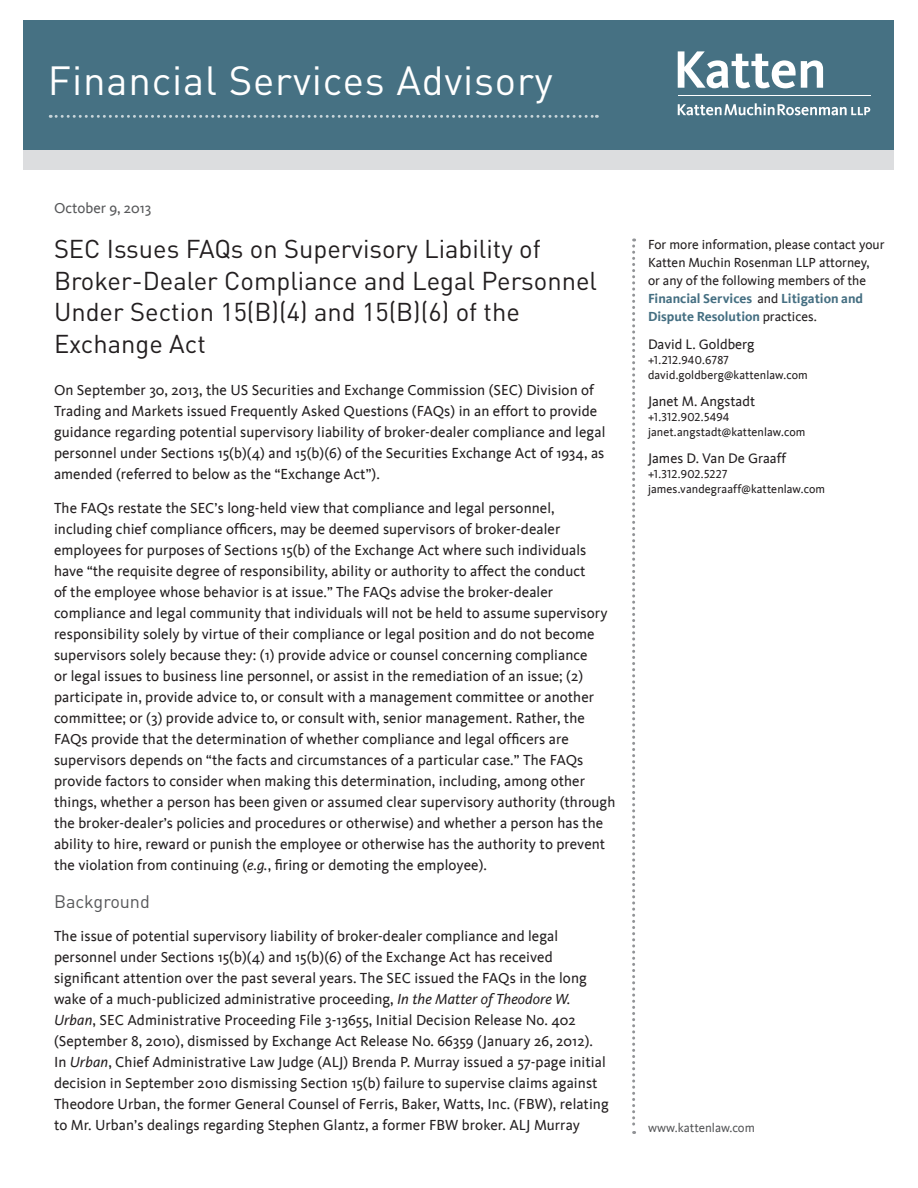
<style>
.page{position:relative;width:918px;height:1188px;background:#fff}
.page>*{position:absolute;margin:0;border:0;box-sizing:border-box;transform-origin:0 0}
.t1{font:40.2px "DINOT";letter-spacing:.02em;color:#fff}
.t2{font:25.5px/31.5px "DINOT";color:#231f20}
.SubHeads{font:18px "DINOT";color:#57585a}
.t3{font:15px/21px "Kievit";letter-spacing:.005em;color:#231f20}
.Alpha{font:15px "Kievit";color:#57585a}
.t4{font:14.25px "Kievit";color:#231f20}
.t5{font:13.5px/18px "Kievit";color:#231f20}
.t6{font:12.75px "Kievit";color:#57585a}
.t7{font:12px/15px "Kievit";letter-spacing:.005em;color:#231f20}
.s1{font-style:italic}
.s2{font-weight:700;color:#456f82}
.s3{font-family:"Kievit Book SC"}
</style>
<div class="page">
<svg style="left:632px;top:238px;width:3px;height:896px"></svg>
<div style="left:24px;top:21px;width:870px;height:129px;background:#467183"></div>
<div style="left:24px;top:150px;width:870px;height:20px;background:#dcdddf"></div>
<svg style="left:678px;top:51px;width:145px;height:37px"></svg>
<hr style="left:678px;top:95px;width:192px;height:1px;background:#fff">
<svg style="left:678px;top:103px;width:192px;height:12px"></svg>
<svg style="left:50px;top:115px;width:547px;height:3px"></svg>
<p class="t1" style="left:48px;top:53px;width:506px">Financial Services Advisory</p>
<p class="Alpha" style="left:54px;top:199px;width:99px">October 9, 2013</p>
<p class="t2" style="left:54px;top:232px;width:545px">SEC Issues FAQs on Supervisory Liability of Broker-Dealer Compliance and Legal Personnel Under Section 15(B)(4) and 15(B)(6) of the Exchange Act</p>
<p class="t3" style="left:54px;top:379px;width:553px">On September 30, 2013, the US Securities and Exchange Commission (SEC) Division of Trading and Markets issued Frequently Asked Questions (FAQs) in an effort to provide guidance regarding potential supervisory liability of broker-dealer compliance and legal personnel under Sections 15(b)(4) and 15(b)(6) of the Securities Exchange Act of 1934, as amended (referred to below as the “Exchange Act”).</p>
<p class="t3" style="left:54px;top:498px;width:563px">The FAQs restate the SEC’s long-held view that compliance and legal personnel, including chief compliance officers, may be deemed supervisors of broker-dealer employees for purposes of Sections 15(b) of the Exchange Act where such individuals have “the requisite degree of responsibility, ability or authority to affect the conduct<br>of the employee whose behavior is at issue.” The FAQs advise the broker-dealer compliance and legal community that individuals will not be held to assume supervisory responsibility solely by virtue of their compliance or legal position and do not become supervisors solely because they: (1) provide advice or counsel concerning compliance<br>or legal issues to business line personnel, or assist in the remediation of an issue; (2) participate in, provide advice to, or consult with a management committee or another committee; or (3) provide advice to, or consult with, senior management. Rather, the FAQs provide that the determination of whether compliance and legal officers are supervisors depends on “the facts and circumstances of a particular case.” The FAQs provide factors to consider when making this determination, including, among other things, whether a person has been given or assumed clear supervisory authority (through the broker-dealer’s policies and procedures or otherwise) and whether a person has the ability to hire, reward or punish the employee or otherwise has the authority to prevent the violation from continuing (<span class="s1">e.g.</span>, firing or demoting the employee).</p>
<p class="SubHeads" style="left:54px;top:889px;width:97px">Background</p>
<p class="t3" style="left:54px;top:925px;width:556px">The issue of potential supervisory liability of broker-dealer compliance and legal personnel under Sections 15(b)(4) and 15(b)(6) of the Exchange Act has received significant attention over the past several years. The SEC issued the FAQs in the long wake of a much-publicized administrative proceeding, <span class="s1">In the Matter of Theodore W.<br>Urban</span>, SEC Administrative Proceeding File 3-13655, Initial Decision Release No. 402 (September 8, 2010), dismissed by Exchange Act Release No. 66359 (January 26, 2012).<br>In <span class="s1">Urban</span>, Chief Administrative Law Judge (ALJ) Brenda P. Murray issued a 57-page initial decision in September 2010 dismissing Section 15(b) failure to supervise claims against Theodore Urban, the former General Counsel of Ferris, Baker, Watts, Inc. (FBW), relating to Mr. Urban’s dealings regarding Stephen Glantz, a former FBW broker. ALJ Murray</p>
<p class="t5" style="left:648px;top:235px;width:238px">For more information, please contact your Katten Muchin Rosenman LLP attorney, or any of the following members of the <span class="s2">Financial Services</span> and <span class="s2">Litigation and Dispute Resolution</span> practices.</p>
<p class="t4" style="left:648px;top:336px;width:108px">David L. Goldberg</p>
<p class="t7" style="left:648px;top:353px;width:161px"><span class="s3">+1.212.940.6787 </span>david.goldberg@kattenlaw.com</p>
<p class="t4" style="left:648px;top:393px;width:109px">Janet M. Angstadt</p>
<p class="t7" style="left:648px;top:410px;width:159px"><span class="s3">+1.312.902.5494 </span>janet.angstadt@kattenlaw.com</p>
<p class="t4" style="left:648px;top:450px;width:140px">James D. Van De Graaff</p>
<p class="t7" style="left:648px;top:467px;width:179px"><span class="s3">+1.312.902.5227 </span>james.vandegraaff@kattenlaw.com</p>
<p class="t6" style="left:648px;top:1121px;width:108px">www.kattenlaw.com</p>
</div>
